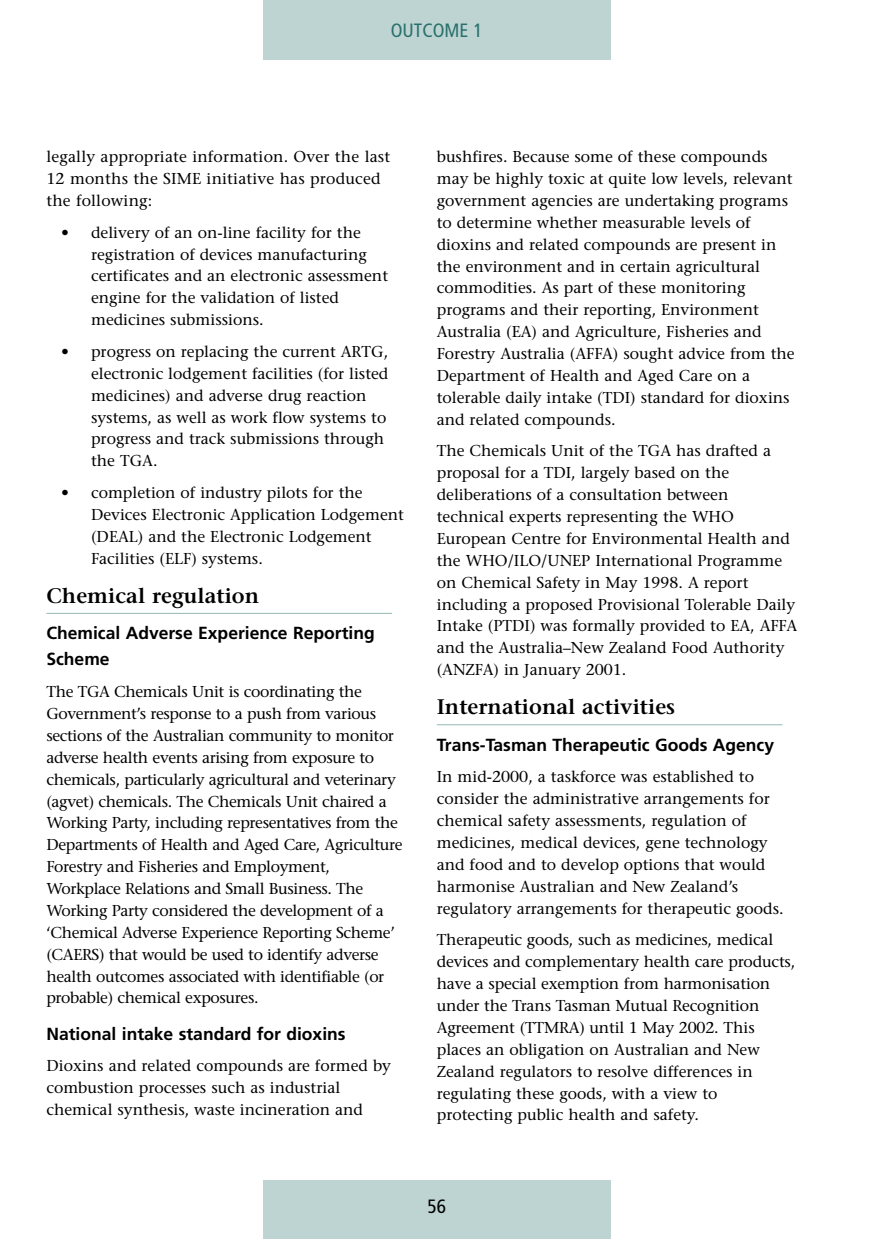
<style>
.page{position:relative;width:872px;height:1239px;background:#fff}
.page>*{position:absolute;margin:0;border:0;box-sizing:border-box;transform-origin:0 0}
.t1{font:600 21px "Stone Serif";color:#000}
.t2{font:condensed 19.25px "Frutiger";color:#28706b}
.t3{font:condensed 19.25px "Frutiger";color:#000}
.t4{font:700 17.5px/26.2px "Frutiger";color:#000}
.t5{font:15.75px/21.9px "Stone Serif";color:#000}
.t6{font:15.75px/21.9px "Stone Serif";letter-spacing:-.025em;color:#000}
</style>
<div class="page">
<hr style="left:46px;top:613px;width:346px;height:1px;background:#94b8b5">
<hr style="left:437px;top:724px;width:345px;height:1px;background:#94b8b5">
<div style="left:263px;top:0;width:347px;height:60px;background:#bed4d3"></div>
<div style="left:263px;top:1181px;width:347px;height:58px;background:#bed4d3"></div>
<p class="t2" style="left:391px;top:23px;width:94px">OUTCOME 1</p>
<p class="t5" style="left:46px;top:147px;width:345px">legally appropriate information. Over the last<br>12 months the SIME initiative has produced the following:</p>
<p class="t5" style="left:91px;top:223px;width:298px;text-indent:-30px">• delivery of an on-line facility for the registration of devices manufacturing certificates and an electronic assessment engine for the validation of listed medicines submissions.</p>
<p class="t5" style="left:91px;top:342px;width:299px;text-indent:-30px">• progress on replacing the current ARTG, electronic lodgement facilities (for listed medicines) and adverse drug reaction systems, as well as work flow systems to progress and track submissions through the TGA.</p>
<p class="t5" style="left:91px;top:483px;width:314px;text-indent:-30px">• completion of industry pilots for the Devices Electronic Application Lodgement (DEAL) and the Electronic Lodgement Facilities (ELF) systems.</p>
<h1 class="t1" style="left:46px;top:588px;width:214px">Chemical regulation</h1>
<p class="t4" style="left:46px;top:621px;width:330px">Chemical Adverse Experience Reporting<br>Scheme</p>
<p class="t6" style="left:46px;top:682px;width:358px">The TGA Chemicals Unit is coordinating the Government’s response to a push from various sections of the Australian community to monitor adverse health events arising from exposure to chemicals, particularly agricultural and veterinary (agvet) chemicals. The Chemicals Unit chaired a Working Party, including representatives from the Departments of Health and Aged Care, Agriculture Forestry and Fisheries and Employment, Workplace Relations and Small Business. The Working Party considered the development of a ‘Chemical Adverse Experience Reporting Scheme’ (CAERS) that would be used to identify adverse health outcomes associated with identifiable (or probable) chemical exposures.</p>
<p class="t4" style="left:46px;top:1022px;width:301px">National intake standard for dioxins</p>
<p class="t5" style="left:46px;top:1057px;width:346px">Dioxins and related compounds are formed by combustion processes such as industrial chemical synthesis, waste incineration and</p>
<p class="t5" style="left:437px;top:147px;width:359px">bushfires. Because some of these compounds may be highly toxic at quite low levels, relevant government agencies are undertaking programs to determine whether measurable levels of dioxins and related compounds are present in the environment and in certain agricultural commodities. As part of these monitoring programs and their reporting, Environment Australia (EA) and Agriculture, Fisheries and Forestry Australia (AFFA) sought advice from the Department of Health and Aged Care on a tolerable daily intake (TDI) standard for dioxins and related compounds.</p>
<p class="t5" style="left:437px;top:442px;width:362px">The Chemicals Unit of the TGA has drafted a proposal for a TDI, largely based on the deliberations of a consultation between technical experts representing the WHO European Centre for Environmental Health and the WHO/ILO/UNEP International Programme on Chemical Safety in May 1998. A report including a proposed Provisional Tolerable Daily Intake (PTDI) was formally provided to EA, AFFA and the Australia–New Zealand Food Authority (ANZFA) in January 2001.</p>
<h1 class="t1" style="left:437px;top:699px;width:240px">International activities</h1>
<p class="t4" style="left:437px;top:733px;width:339px">Trans-Tasman Therapeutic Goods Agency</p>
<p class="t5" style="left:437px;top:768px;width:348px">In mid-2000, a taskforce was established to consider the administrative arrangements for chemical safety assessments, regulation of medicines, medical devices, gene technology and food and to develop options that would harmonise Australian and New Zealand’s regulatory arrangements for therapeutic goods.</p>
<p class="t5" style="left:437px;top:931px;width:360px">Therapeutic goods, such as medicines, medical devices and complementary health care products, have a special exemption from harmonisation under the Trans Tasman Mutual Recognition Agreement (TTMRA) until 1 May 2002. This places an obligation on Australian and New Zealand regulators to resolve differences in regulating these goods, with a view to protecting public health and safety.</p>
<p class="t3" style="left:427px;top:1199px;width:20px">56</p>
</div>
